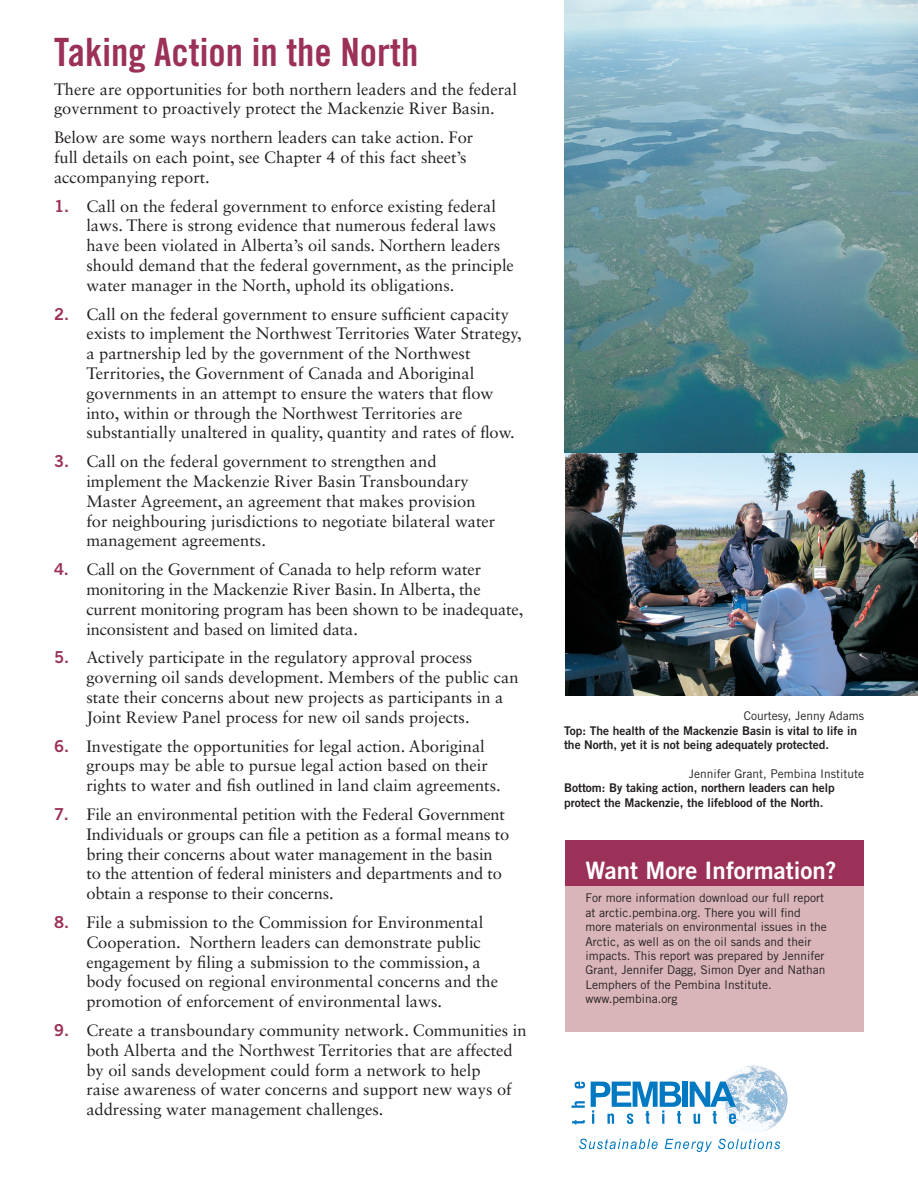
<style>
.page{position:relative;width:918px;height:1188px;background:#fff}
.page>*{position:absolute;margin:0;border:0;box-sizing:border-box;transform-origin:0 0}
.heading1{font:39px "Trade Gothic LT Bold Cond Twenty";color:#9b3058}
.photo_credit{font:24px "Trade Gothic Bold Two";color:#fff}
.Body_Text{font:16.5px/19.8px "Sabon LT Std";color:#231f20}
.photo_credit-2{font:12px/14.4px "Trade Gothic";color:#231f20}
.photo_credit-3{font:12px/14.4px "Trade Gothic Bold Two";color:#231f20}
.s1{font-family:"Trade Gothic Bold Two";color:#9b3058}
</style>
<div class="page">
<div style="left:566px;top:840px;width:298px;height:192px;background:#d9b5ba"></div>
<img style="left:564px;top:0;width:354px;height:453px">
<img style="left:566px;top:453px;width:352px;height:243px">
<div style="left:566px;top:840px;width:298px;height:45px;background:#9b3058"></div>
<img style="left:721px;top:1065px;width:67px;height:68px;border-radius:34px">
<svg style="left:572px;top:1120px;width:13px;height:4px"></svg>
<svg style="left:572px;top:1101px;width:13px;height:7px"></svg>
<svg style="left:575px;top:1082px;width:10px;height:7px"></svg>
<svg style="left:591px;top:1082px;width:90px;height:42px"></svg>
<div style="left:683px;top:1082px;width:5px;height:25px;background:#0079c2"></div>
<svg style="left:690px;top:1082px;width:46px;height:42px"></svg>
<svg style="left:579px;top:1139px;width:79px;height:10px"></svg>
<svg style="left:665px;top:1139px;width:47px;height:13px"></svg>
<svg style="left:718px;top:1139px;width:62px;height:10px"></svg>
<p class="heading1" style="left:54px;top:28px;width:366px">Taking Action in the North</p>
<p class="Body_Text" style="left:54px;top:79px;width:465px">There are opportunities for both northern leaders and the federal government to proactively protect the Mackenzie River Basin.</p>
<p class="Body_Text" style="left:54px;top:127px;width:421px">Below are some ways northern leaders can take action. For full details on each point, see Chapter 4 of this fact sheet’s accompanying report.</p>
<p class="Body_Text" style="left:86px;top:196px;width:429px;text-indent:-32px"><span class="s1">1.</span> Call on the federal government to enforce existing federal laws. There is strong evidence that numerous federal laws have been violated in Alberta’s oil sands. Northern leaders should demand that the federal government, as the principle water manager in the North, uphold its obligations.</p>
<p class="Body_Text" style="left:86px;top:304px;width:437px;text-indent:-32px"><span class="s1">2.</span> Call on the federal government to ensure sufficient capacity exists to implement the Northwest Territories Water Strategy, a partnership led by the government of the Northwest Territories, the Government of Canada and Aboriginal governments in an attempt to ensure the waters that flow into, within or through the Northwest Territories are substantially unaltered in quality, quantity and rates of flow.</p>
<p class="Body_Text" style="left:86px;top:451px;width:410px;text-indent:-32px"><span class="s1">3.</span> Call on the federal government to strengthen and implement the Mackenzie River Basin Transboundary Master Agreement, an agreement that makes provision for neighbouring jurisdictions to negotiate bilateral water management agreements.</p>
<p class="Body_Text" style="left:86px;top:559px;width:438px;text-indent:-32px"><span class="s1">4.</span> Call on the Government of Canada to help reform water monitoring in the Mackenzie River Basin. In Alberta, the current monitoring program has been shown to be inadequate, inconsistent and based on limited data.</p>
<p class="Body_Text" style="left:86px;top:648px;width:434px;text-indent:-32px"><span class="s1">5.</span> Actively participate in the regulatory approval process governing oil sands development. Members of the public can state their concerns about new projects as participants in a Joint Review Panel process for new oil sands projects.</p>
<p class="Body_Text" style="left:86px;top:736px;width:416px;text-indent:-32px"><span class="s1">6.</span> Investigate the opportunities for legal action. Aboriginal groups may be able to pursue legal action based on their rights to water and fish outlined in land claim agreements.</p>
<p class="Body_Text" style="left:86px;top:804px;width:424px;text-indent:-32px"><span class="s1">7.</span> File an environmental petition with the Federal Government Individuals or groups can file a petition as a formal means to bring their concerns about water management in the basin to the attention of federal ministers and departments and to obtain a response to their concerns.</p>
<p class="Body_Text" style="left:86px;top:912px;width:413px;text-indent:-32px"><span class="s1">8.</span> File a submission to the Commission for Environmental Cooperation. Northern leaders can demonstrate public engagement by filing a submission to the commission, a body focused on regional environmental concerns and the promotion of enforcement of environmental laws.</p>
<p class="Body_Text" style="left:86px;top:1020px;width:442px;text-indent:-32px"><span class="s1">9.</span> Create a transboundary community network. Communities in both Alberta and the Northwest Territories that are affected by oil sands development could form a network to help<br>raise awareness of water concerns and support new ways of addressing water management challenges.</p>
<p class="photo_credit-2" style="left:744px;top:709px;width:122px">Courtesy, Jenny Adams</p>
<p class="photo_credit-3" style="left:564px;top:723px;width:295px">Top: The health of the Mackenzie Basin is vital to life in the North, yet it is not being adequately protected.</p>
<p class="photo_credit-2" style="left:689px;top:766px;width:177px">Jennifer Grant, Pembina Institute</p>
<p class="photo_credit-3" style="left:564px;top:781px;width:272px">Bottom: By taking action, northern leaders can help protect the Mackenzie, the lifeblood of the North.</p>
<p class="photo_credit" style="left:586px;top:855px;width:253px">Want More Information?</p>
<p class="photo_credit-2" style="left:586px;top:891px;width:243px">For more information download our full report at arctic.pembina.org. There you will find more materials on environmental issues in the Arctic, as well as on the oil sands and their impacts. This report was prepared by Jennifer Grant, Jennifer Dagg, Simon Dyer and Nathan Lemphers of the Pembina Institute.</p>
<p class="photo_credit-2" style="left:586px;top:992px;width:94px">www.pembina.org</p>
</div>
